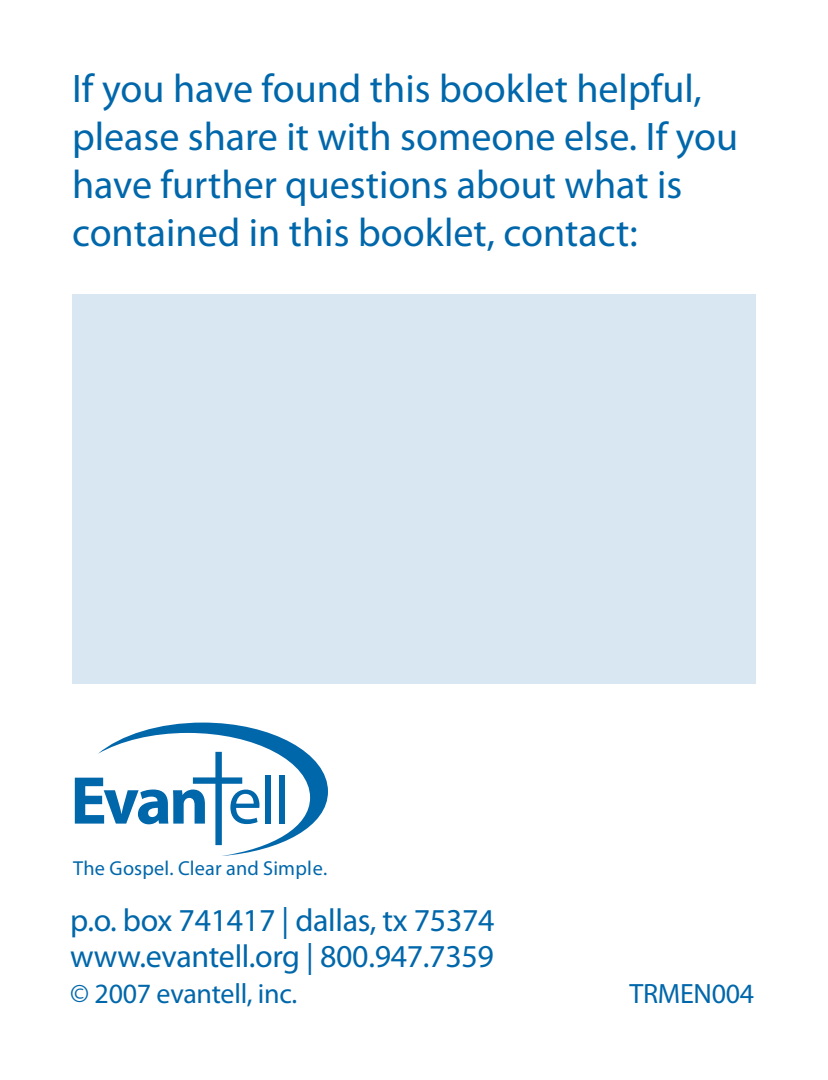
<style>
.page{position:relative;width:828px;height:1080px;background:#fff}
.page>*{position:absolute;margin:0;border:0;box-sizing:border-box;transform-origin:0 0}
.t1{font:700 68px "Myriad Pro";color:#0067ab}
.t2{font:40px/48px "Myriad Pro";color:#0067ab}
.t3{font:32px/36px "Myriad Pro";letter-spacing:-.01em;color:#0067ab}
.t4{font:28px "Myriad Pro";letter-spacing:-.01em;color:#0067ab}
.t5{font:20.4px "Myriad Pro";letter-spacing:.01em;color:#0067ab}
.s1{font-weight:400}
</style>
<div class="page">
<div style="left:72px;top:294px;width:684px;height:390px;background:#d8e7f2"></div>
<svg style="left:98px;top:723px;width:230px;height:133px"></svg>
<p class="t2" style="left:72px;top:64px;width:668px">If you have found this booklet helpful, please share it with someone else. If you have further questions about what is contained in this booklet, contact:</p>
<h1 class="t1" style="left:70px;top:756px;width:221px">Evan <span class="s1">ell</span></h1>
<p class="t5" style="left:73px;top:856px;width:255px">The Gospel. Clear and Simple.</p>
<p class="t3" style="left:70px;top:902px;width:426px">p.o. box 741417 | dallas, tx 75374 www.evantell.org | 800.947.7359</p>
<p class="t4" style="left:70px;top:976px;width:228px">© 2007 evantell, inc.</p>
<p class="t4" style="left:630px;top:976px;width:126px">TRMEN004</p>
</div>
